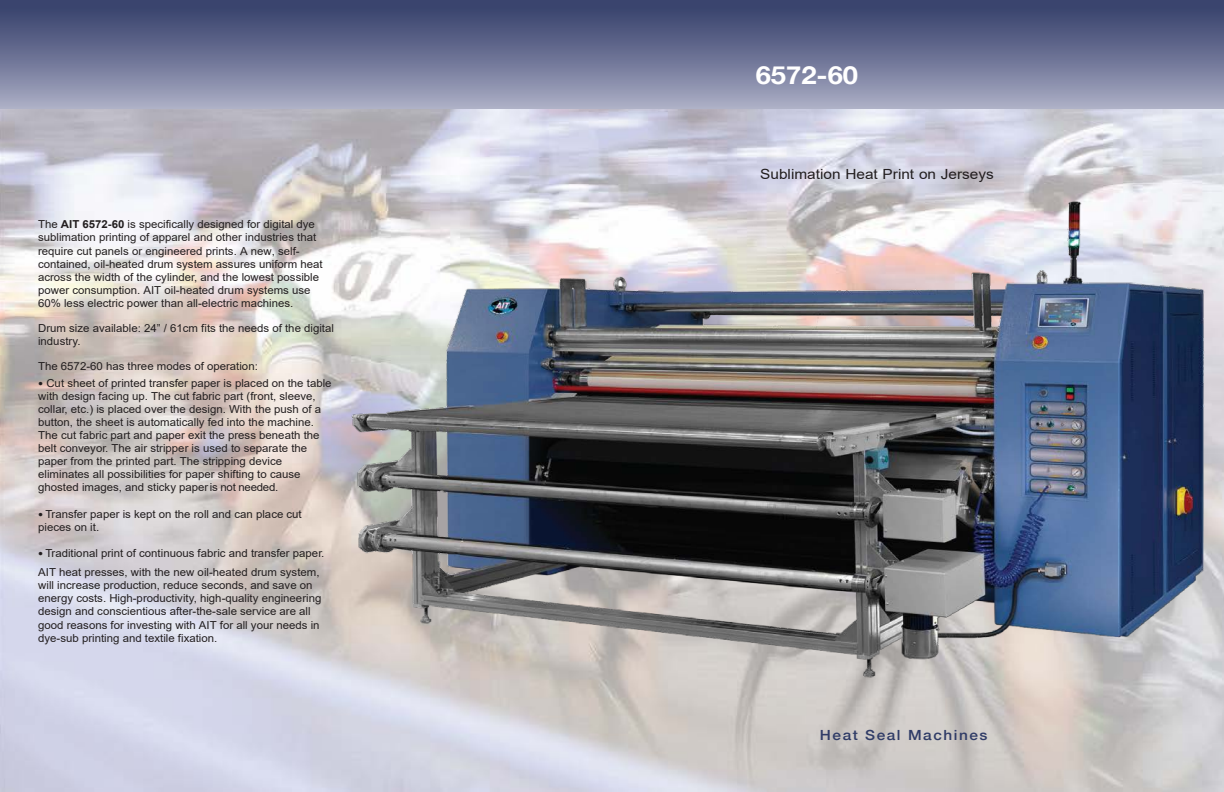
<style>
.page{position:relative;width:1224px;height:792px;background:#fff}
.page>*{position:absolute;margin:0;border:0;box-sizing:border-box;transform-origin:0 0}
.t1{font:700 24.9px "Helvetica Neue";color:#fff;scale:1.1 1}
.t2{font:14px "Arial";color:#221e1f;scale:1.1 1}
.t3{font:500 14px "Helvetica Neue";letter-spacing:.1em;color:#303c67;scale:1.1 1}
.t4{font:11px/13.2px "Arial";color:#221e1f;scale:1.04 1}
.s1{font-weight:700}
.s2{font-family:"Helvetica Neue";font-size:9.7px}
</style>
<div class="page">
<img style="left:0;top:108px;width:1224px;height:684px">
<div style="left:0;top:0;width:1224px;height:17px;background:#3a446e"></div>
<div style="left:0;top:8px;width:1224px;height:100px;background:linear-gradient(to bottom,#36406b,#a8aac2)"></div>
<img style="left:311px;top:174px;width:913px;height:579px">
<p class="t4" style="left:38px;top:218px;width:275px">The <span class="s1">AIT 6572-60</span> is specifically designed for digital dye sublimation printing of apparel and other industries that require cut panels or engineered prints. A new, self&shy;contained, oil-heated drum system assures uniform heat across the width of the cylinder, and the lowest possible power consumption. AIT oil-heated drum systems use 60% less electric power than all-electric machines.</p>
<p class="t4" style="left:38px;top:322px;width:286px">Drum size available: 24” / 61cm fits the needs of the digital industry.</p>
<p class="t4" style="left:38px;top:360px;width:213px">The 6572-60 has three modes of operation:</p>
<p class="t4" style="left:38px;top:376px;width:284px"><span class="s2">•</span> Cut sheet of printed transfer paper is placed on the table with design facing up. The cut fabric part (front, sleeve, collar, etc.) is placed over the design. With the push of a button, the sheet is automatically fed into the machine.<br>The cut fabric part and paper exit the press beneath the belt conveyor. The air stripper is used to separate the paper from the printed part. The stripping device eliminates all possibilities for paper shifting to cause ghosted images, and sticky paperis not needed.</p>
<p class="t4" style="left:38px;top:507px;width:255px"><span class="s2">•</span> Transfer paper is kept on the roll and can place cut pieces on it.</p>
<p class="t4" style="left:38px;top:544px;width:277px;line-height:18.5px"><span class="s2">•</span> Traditional print of continuous fabric and transfer paper.<br>AIT heat presses, with the new oil-heated drum system,</p>
<p class="t4" style="left:38px;top:578px;width:274px">will increase production, reduce seconds, and save on energy costs. High-productivity, high-quality engineering design and conscientious after-the-sale service are all good reasons for investing with AIT for all your needs in dye-sub printing and textile fixation.</p>
<h1 class="t1" style="left:756px;top:55px;width:95px">6572-60</h1>
<p class="t2" style="left:760px;top:164px;width:214px">Sublimation Heat Print on Jerseys</p>
<p class="t3" style="left:820px;top:724px;width:154px">Heat Seal Machines</p>
</div>
